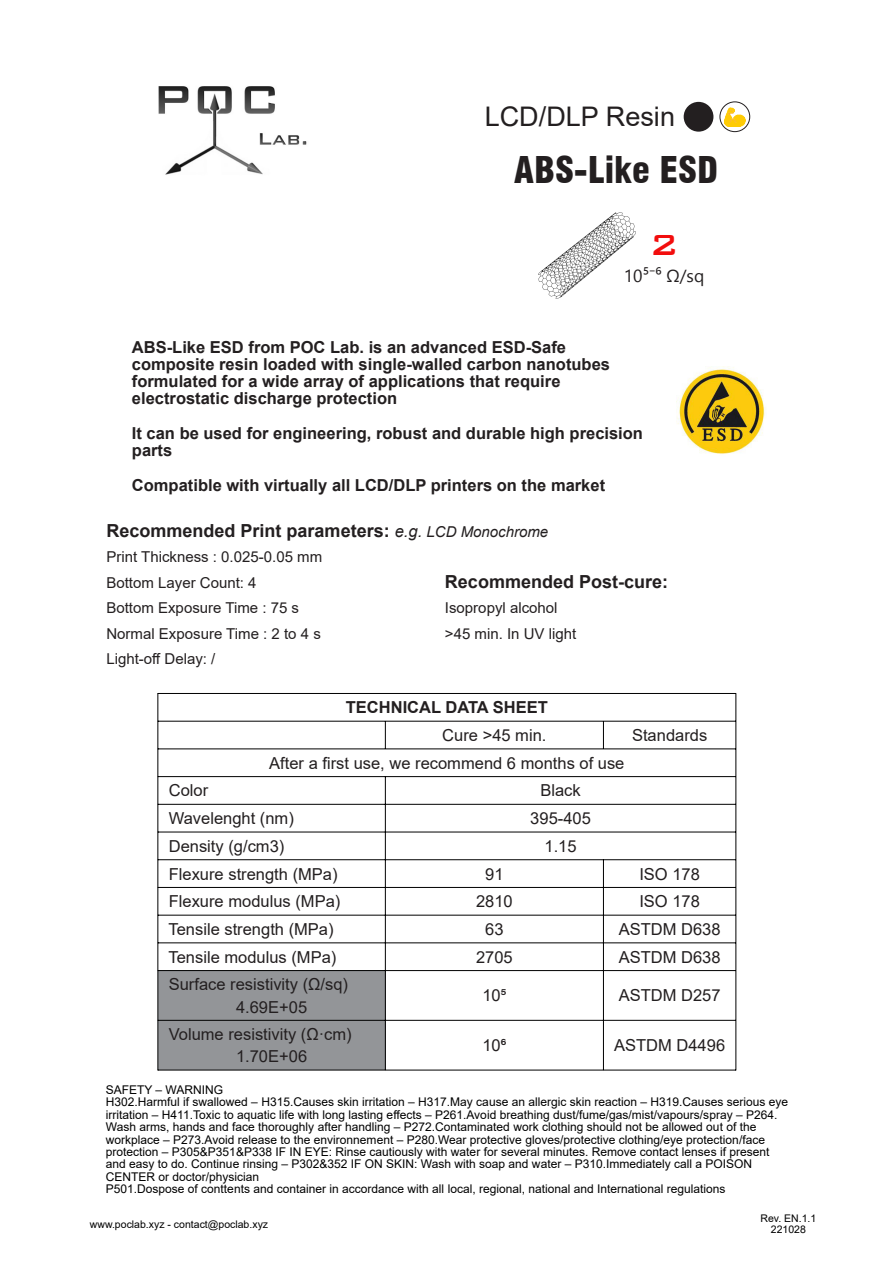
<style>
.page{position:relative;width:894px;height:1263px;background:#fff}
.page>*{position:absolute;margin:0;border:0;box-sizing:border-box;transform-origin:0 0}
.t1{font:500 38.85px "Bank Gothic BT";color:#f20d0d}
.t2{font:900 condensed 36px "Swiss 721 BT";color:#231f20}
.t3{font:27px "Arial";color:#231f20}
.t4{font:700 18px "Arial";color:#231f20}
.t5{font:16.5px/22.5px "Arial";color:#231f20}
.t6{font:700 16.5px/17.1px "Arial";color:#231f20}
.t7{font:15px/25.5px "Arial";color:#231f20}
.t8{font:12px/12.5px "Arial";color:#000}
.t9{font:10.5px/10.8px "Arial";color:#000;text-align:center}
.s1{font-weight:400;font-style:italic;font-size:16.5px}
.s2{font-weight:400;font-style:italic;font-size:15px}
</style>
<div class="page">
<img style="left:158px;top:86px;width:149px;height:89px">
<div style="left:158px;top:970px;width:227px;height:100px;background:#939598"></div>
<hr style="left:157px;top:693px;width:1px;height:377px;background:#000">
<hr style="left:735px;top:693px;width:1px;height:377px;background:#000">
<svg style="left:385px;top:722px;width:1px;height:26px"></svg>
<svg style="left:603px;top:722px;width:1px;height:26px"></svg>
<hr style="left:385px;top:777px;width:1px;height:293px;background:#000">
<hr style="left:603px;top:860px;width:1px;height:210px;background:#000">
<hr style="left:158px;top:693px;width:577px;height:1px;background:#000">
<hr style="left:158px;top:721px;width:577px;height:1px;background:#000">
<hr style="left:158px;top:748px;width:577px;height:1px;background:#000">
<hr style="left:158px;top:776px;width:577px;height:1px;background:#000">
<hr style="left:158px;top:804px;width:577px;height:1px;background:#000">
<hr style="left:158px;top:832px;width:577px;height:1px;background:#000">
<hr style="left:158px;top:859px;width:577px;height:1px;background:#000">
<hr style="left:158px;top:887px;width:577px;height:1px;background:#000">
<hr style="left:158px;top:915px;width:577px;height:1px;background:#000">
<hr style="left:158px;top:942px;width:577px;height:1px;background:#000">
<hr style="left:158px;top:970px;width:577px;height:1px;background:#000">
<hr style="left:158px;top:1020px;width:577px;height:1px;background:#000">
<hr style="left:158px;top:1070px;width:577px;height:1px;background:#000">
<div style="left:683px;top:102px;width:30px;height:30px;background:#231f20;border-radius:50%"></div>
<img style="left:724px;top:107px;width:20px;height:19px">
<div style="left:719px;top:101px;width:30px;height:31px;border:1px solid #231f20;border-radius:50%"></div>
<img style="left:676px;top:367px;width:89px;height:87px">
<img style="left:538px;top:213px;width:97px;height:85px">
<svg style="left:625px;top:267px;width:10px;height:15px"></svg>
<h3 class="t3" style="left:484px;top:107px;width:192px">LCD/DLP Resin</h3>
<h2 class="t2" style="left:514px;top:155px;width:205px">ABS-Like ESD</h2>
<h1 class="t1" style="left:649px;top:226px;width:31px">2</h1>
<h3 class="t6" style="left:132px;top:340px;width:479px">ABS-Like ESD from POC Lab. is an advanced ESD-Safe composite resin loaded with single-walled carbon nanotubes formulated for a wide array of applications that require electrostatic discharge protection</h3>
<h3 class="t6" style="left:132px;top:426px;width:512px">It can be used for engineering, robust and durable high precision parts</h3>
<h3 class="t6" style="left:132px;top:478px;width:474px">Compatible with virtually all LCD/DLP printers on the market</h3>
<h3 class="t4" style="left:106px;top:523px;width:443px">Recommended Print parameters: <span class="s1">e.g.</span> <span class="s2">LCD Monochrome</span></h3>
<p class="t7" style="left:106px;top:545px;width:217px">Print Thickness : 0.025-0.05 mm<br>Bottom Layer Count: 4<br>Bottom Exposure Time : 75 s<br>Normal Exposure Time : 2 to 4 s<br>Light-off Delay: /</p>
<h3 class="t4" style="left:445px;top:574px;width:225px">Recommended Post-cure:</h3>
<p class="t7" style="left:445px;top:596px;width:133px">Isopropyl alcohol &gt;45 min. In UV light</p>
<h3 class="t6" style="left:345px;top:700px;width:203px">TECHNICAL DATA SHEET</h3>
<h3 class="t5" style="left:442px;top:725px;width:106px">Cure &gt;45 min.</h3>
<h3 class="t5" style="left:631px;top:725px;width:77px">Standards</h3>
<h3 class="t5" style="left:269px;top:753px;width:356px">After a first use, we recommend 6 months of use</h3>
<h3 class="t5" style="left:169px;top:781px;width:41px">Color</h3>
<h3 class="t5" style="left:540px;top:781px;width:42px">Black</h3>
<h3 class="t5" style="left:169px;top:808px;width:127px">Wavelenght (nm)</h3>
<h3 class="t5" style="left:530px;top:808px;width:62px">395-405</h3>
<h3 class="t5" style="left:169px;top:836px;width:117px">Density (g/cm3)</h3>
<h3 class="t5" style="left:544px;top:836px;width:34px">1.15</h3>
<h3 class="t5" style="left:169px;top:864px;width:170px">Flexure strength (MPa)</h3>
<h3 class="t5" style="left:485px;top:864px;width:20px">91</h3>
<h3 class="t5" style="left:639px;top:864px;width:62px">ISO 178</h3>
<h3 class="t5" style="left:169px;top:892px;width:173px">Flexure modulus (MPa)</h3>
<h3 class="t5" style="left:476px;top:892px;width:38px">2810</h3>
<h3 class="t5" style="left:639px;top:892px;width:62px">ISO 178</h3>
<h3 class="t5" style="left:168px;top:919px;width:167px">Tensile strength (MPa)</h3>
<h3 class="t5" style="left:485px;top:919px;width:20px">63</h3>
<h3 class="t5" style="left:618px;top:919px;width:103px">ASTDM D638</h3>
<h3 class="t5" style="left:168px;top:947px;width:169px">Tensile modulus (MPa)</h3>
<h3 class="t5" style="left:476px;top:947px;width:38px">2705</h3>
<h3 class="t5" style="left:618px;top:947px;width:103px">ASTDM D638</h3>
<h3 class="t5" style="left:236px;top:974px;width:113px;text-indent:-67px">Surface resistivity (Ω/sq)<br>4.69E+05</h3>
<h3 class="t5" style="left:482px;top:986px;width:25px">10⁵</h3>
<h3 class="t5" style="left:618px;top:986px;width:103px">ASTDM D257</h3>
<h3 class="t5" style="left:236px;top:1024px;width:117px;text-indent:-67px">Volume resistivity (Ω·cm)<br>1.70E+06</h3>
<h3 class="t5" style="left:482px;top:1035px;width:25px">10⁶</h3>
<h3 class="t5" style="left:614px;top:1035px;width:112px">ASTDM D4496</h3>
<p class="t8" style="left:106px;top:1085px;width:683px">SAFETY – WARNING<br>H302.Harmful if swallowed – H315.Causes skin irritation – H317.May cause an allergic skin reaction – H319.Causes serious eye irritation – H411.Toxic to aquatic life with long lasting effects – P261.Avoid breathing dust/fume/gas/mist/vapours/spray – P264.<br>Wash arms, hands and face thoroughly after handling – P272.Contaminated work clothing should not be allowed out of the workplace – P273.Avoid release to the environnement – P280.Wear protective gloves/protective clothing/eye protection/face protection – P305&amp;P351&amp;P338 IF IN EYE: Rinse cautiously with water for several minutes. Remove contact lenses if present and easy to do. Continue rinsing – P302&amp;352 IF ON SKIN: Wash with soap and water – P310.Immediately call a POISON CENTER or doctor/physician<br>P501.Dospose of conttents and container in accordance with all local, regional, national and International regulations</p>
<p class="t9" style="left:90px;top:1219px;width:180px">www.poclab.xyz - contact@poclab.xyz</p>
<p class="t9" style="left:760px;top:1214px;width:57px">Rev. EN.1.1<br>221028</p>
</div>
